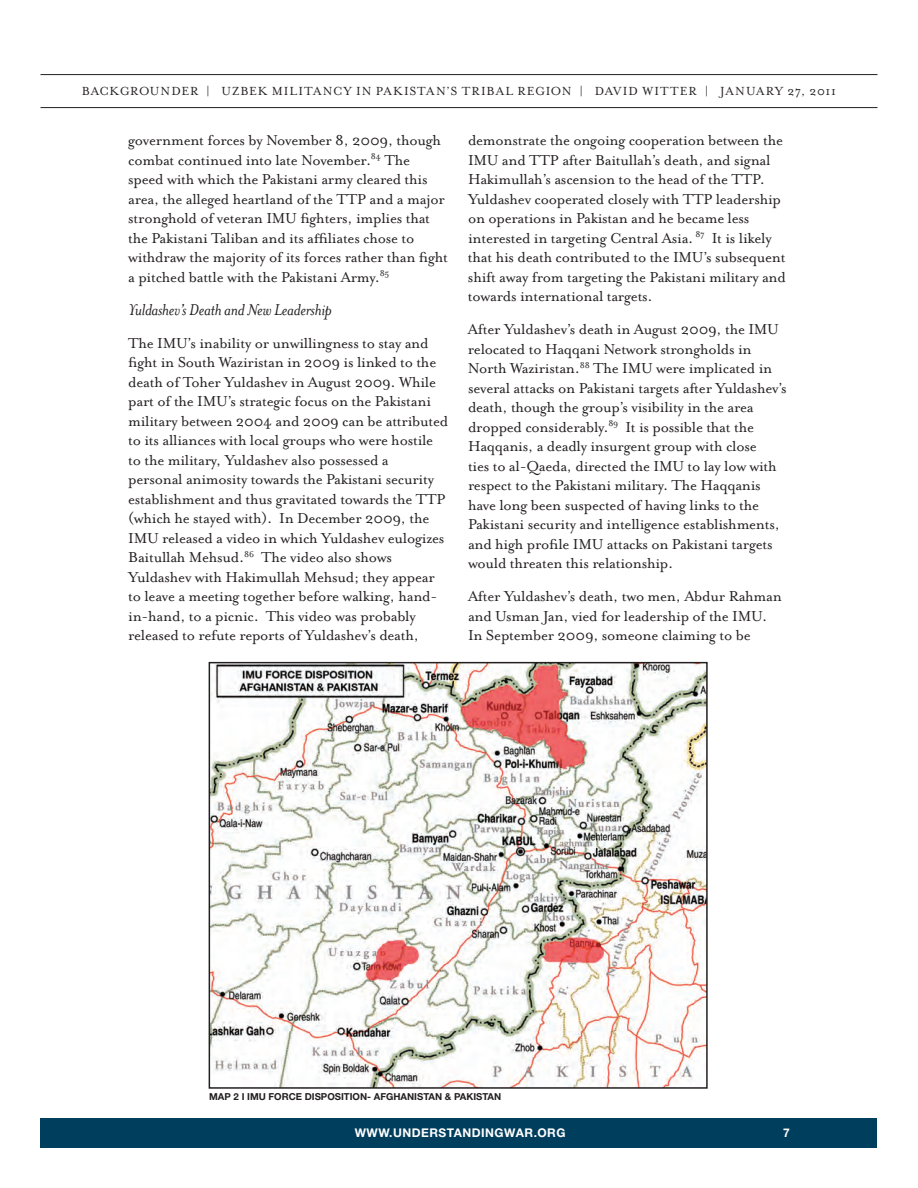
<style>
.page{position:relative;width:918px;height:1188px;background:#fff}
.page>*{position:absolute;margin:0;border:0;box-sizing:border-box;transform-origin:0 0}
.t1{font:italic 18px "Mrs Eaves";letter-spacing:-.015em;color:#231f20}
.t2{font:16.5px/19.5px "Mrs Eaves Roman";letter-spacing:-.015em;color:#231f20}
.t3{font:13.5px "Mrs Eaves Roman";letter-spacing:.055em;color:#231f20}
.t4{font:700 12px "Helvetica Neue";letter-spacing:.04em;color:#fff}
.t5{font:700 9.6px "Helvetica Neue";color:#231f20}
</style>
<div class="page">
<div style="left:40px;top:1118px;width:838px;height:30px;background:#003e5e"></div>
<hr style="left:40px;top:74px;width:838px;height:1px;background:#231f20">
<hr style="left:40px;top:107px;width:838px;height:1px;background:#231f20">
<img style="left:212px;top:665px;width:493px;height:421px">
<div style="left:209px;top:662px;width:499px;height:427px;border:2px solid #231f20"></div>
<p class="t3" style="left:82px;top:84px;width:20px">Back</p>
<p class="t3" style="left:120px;top:84px;width:31px">groun</p>
<p class="t3" style="left:171px;top:84px;width:80px">der | Uzbek</p>
<p class="t3" style="left:272px;top:84px;width:10px">militancy</p>
<p class="t3" style="left:356px;top:84px;width:38px">in Pakistan</p>
<p class="t3" style="left:447px;top:84px;width:44px">’s tribal</p>
<p class="t3" style="left:517px;top:84px;width:38px">region</p>
<p class="t3" style="left:580px;top:84px;width:73px">| David witte</p>
<p class="t3" style="left:689px;top:84px;width:42px">r | janua</p>
<p class="t3" style="left:766px;top:84px;width:72px">ry 27, 2011</p>
<p class="t2" style="left:468px;top:131px;width:320px">demonstrate the ongoing cooperation between the IMU and TTP after Baitullah’s death, and signal Hakimullah’s ascension to the head of the TTP.<br>Yuldashev cooperated closely with TTP leadership on operations in Pakistan and he became less interested in targeting Central Asia. <sup>87</sup> It is likely that his death contributed to the IMU’s subsequent shift away from targeting the Pakistani military and towards international targets.</p>
<p class="t2" style="left:468px;top:320px;width:320px">After Yuldashev’s death in August 2009, the IMU relocated to Haqqani Network strongholds in North Waziristan.<sup>88</sup> The IMU were implicated in several attacks on Pakistani targets after Yuldashev’s death, though the group’s visibility in the area dropped considerably.<sup>89</sup> It is possible that the Haqqanis, a deadly insurgent group with close<br>ties to al-Qaeda, directed the IMU to lay low with respect to the Pakistani military. The Haqqanis have long been suspected of having links to the Pakistani security and intelligence establishments, and high profile IMU attacks on Pakistani targets would threaten this relationship.</p>
<p class="t2" style="left:468px;top:587px;width:315px">After Yuldashev’s death, two men, Abdur Rahman and Usman Jan, vied for leadership of the IMU.<br>In September 2009, someone claiming to be</p>
<p class="t2" style="left:128px;top:131px;width:321px">government forces by November 8, 2009, though combat continued into late November.<sup>84</sup> The speed with which the Pakistani army cleared this area, the alleged heartland of the TTP and a major stronghold of veteran IMU fighters, implies that the Pakistani Taliban and its affiliates chose to withdraw the majority of its forces rather than fight a pitched battle with the Pakistani Army.<sup>85</sup></p>
<p class="t1" style="left:128px;top:300px;width:205px">Yuldashev’s Death and New Leadership</p>
<p class="t2" style="left:128px;top:333px;width:322px">The IMU’s inability or unwillingness to stay and fight in South Waziristan in 2009 is linked to the death of Toher Yuldashev in August 2009. While part of the IMU’s strategic focus on the Pakistani military between 2004 and 2009 can be attributed to its alliances with local groups who were hostile to the military, Yuldashev also possessed a<br>personal animosity towards the Pakistani security establishment and thus gravitated towards the TTP (which he stayed with). In December 2009, the IMU released a video in which Yuldashev eulogizes Baitullah Mehsud.<sup>86</sup> The video also shows Yuldashev with Hakimullah Mehsud; they appear to leave a meeting together before walking, hand&shy;in-hand, to a picnic. This video was probably released to refute reports of Yuldashev’s death,</p>
<p class="t5" style="left:209px;top:1091px;width:67px">MAP 2 I IMU FORCE</p>
<p class="t5" style="left:305px;top:1091px;width:30px">DISPOSITION</p>
<p class="t5" style="left:367px;top:1091px;width:14px">- AFGHANISTAN</p>
<p class="t5" style="left:445px;top:1091px;width:22px">&amp; PAKISTAN</p>
<p class="t4" style="left:355px;top:1126px;width:212px">WWW.UNDERSTANDINGWAR.ORG</p>
<p class="t4" style="left:783px;top:1126px;width:8px">7</p>
</div>
